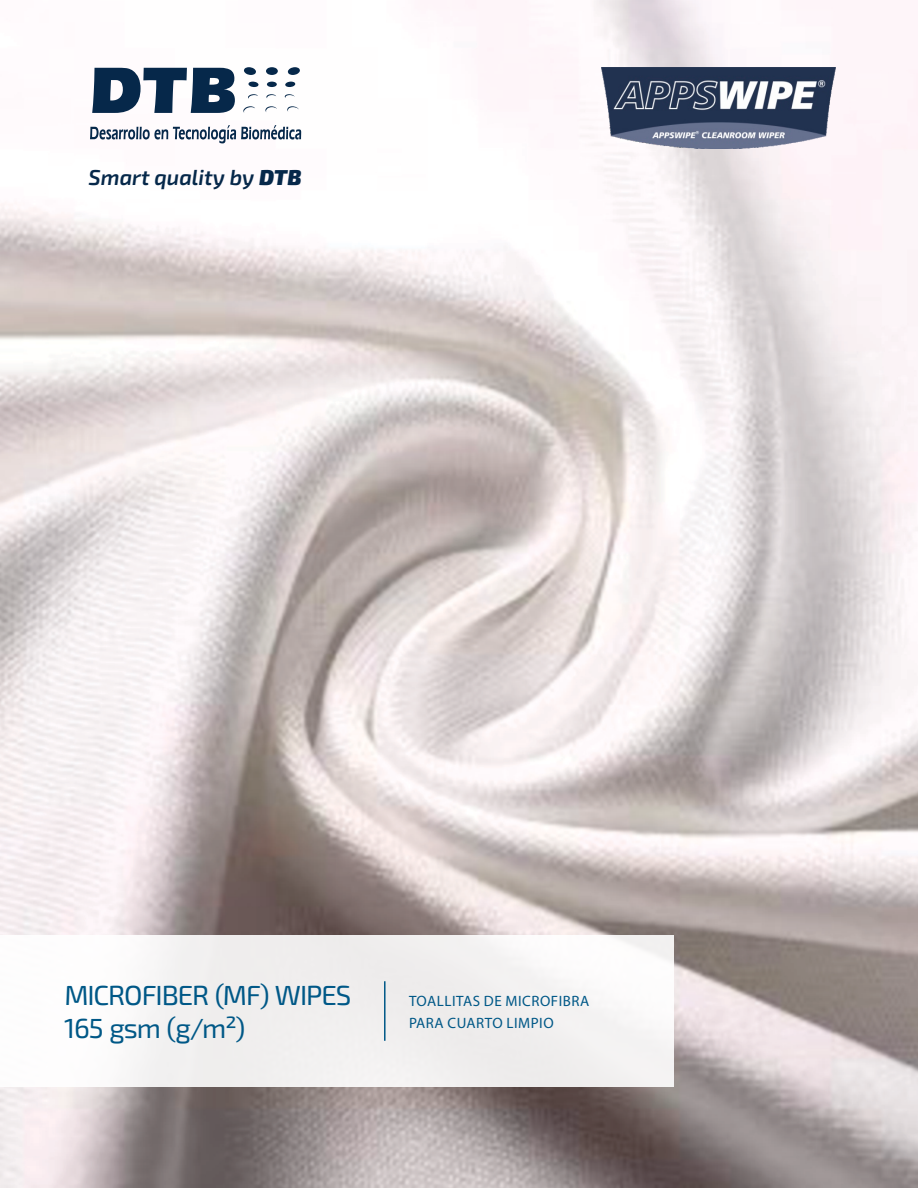
<style>
.page{position:relative;width:918px;height:1188px;background:#fff}
.page>*{position:absolute;margin:0;border:0;box-sizing:border-box;transform-origin:0 0}
.t1{font:27.6px/33.2px "Exo 2.0";letter-spacing:-.04em;color:#005887}
.t2{font:italic 600 21.6px "Exo 2.0";color:#06284a}
.t3{font:15px/21.6px "Myriad Pro";letter-spacing:.035em;color:#005887}
.s1{font-weight:900}
</style>
<div class="page">
<img style="left:0;top:0;width:918px;height:1188px">
<div style="left:0;top:935px;width:673px;height:152px;background:#f2f1f1"></div>
<hr style="left:384px;top:981px;width:2px;height:60px;background:#005887">
<img style="left:601px;top:67px;width:234px;height:81px">
<svg style="left:92px;top:68px;width:143px;height:45px"></svg>
<svg style="left:285px;top:82px;width:10px;height:5px"></svg>
<svg style="left:267px;top:82px;width:10px;height:5px"></svg>
<svg style="left:248px;top:82px;width:11px;height:5px"></svg>
<svg style="left:288px;top:67px;width:12px;height:8px"></svg>
<svg style="left:266px;top:67px;width:12px;height:8px"></svg>
<svg style="left:244px;top:67px;width:12px;height:8px"></svg>
<svg style="left:243px;top:106px;width:12px;height:7px"></svg>
<svg style="left:265px;top:106px;width:12px;height:6px"></svg>
<svg style="left:287px;top:106px;width:12px;height:6px"></svg>
<svg style="left:285px;top:94px;width:10px;height:4px"></svg>
<svg style="left:266px;top:94px;width:10px;height:4px"></svg>
<svg style="left:248px;top:94px;width:10px;height:5px"></svg>
<svg style="left:90px;top:125px;width:211px;height:18px"></svg>
<h2 class="t2" style="left:89px;top:169px;width:214px">Smart quality by <span class="s1">DTB</span></h2>
<h1 class="t1" style="left:64px;top:982px;width:289px">MICROFIBER (MF) WIPES<br>165 gsm (g/m²)</h1>
<p class="t3" style="left:409px;top:992px;width:182px">TOALLITAS DE MICROFIBRA<br>PARA CUARTO LIMPIO</p>
</div>
